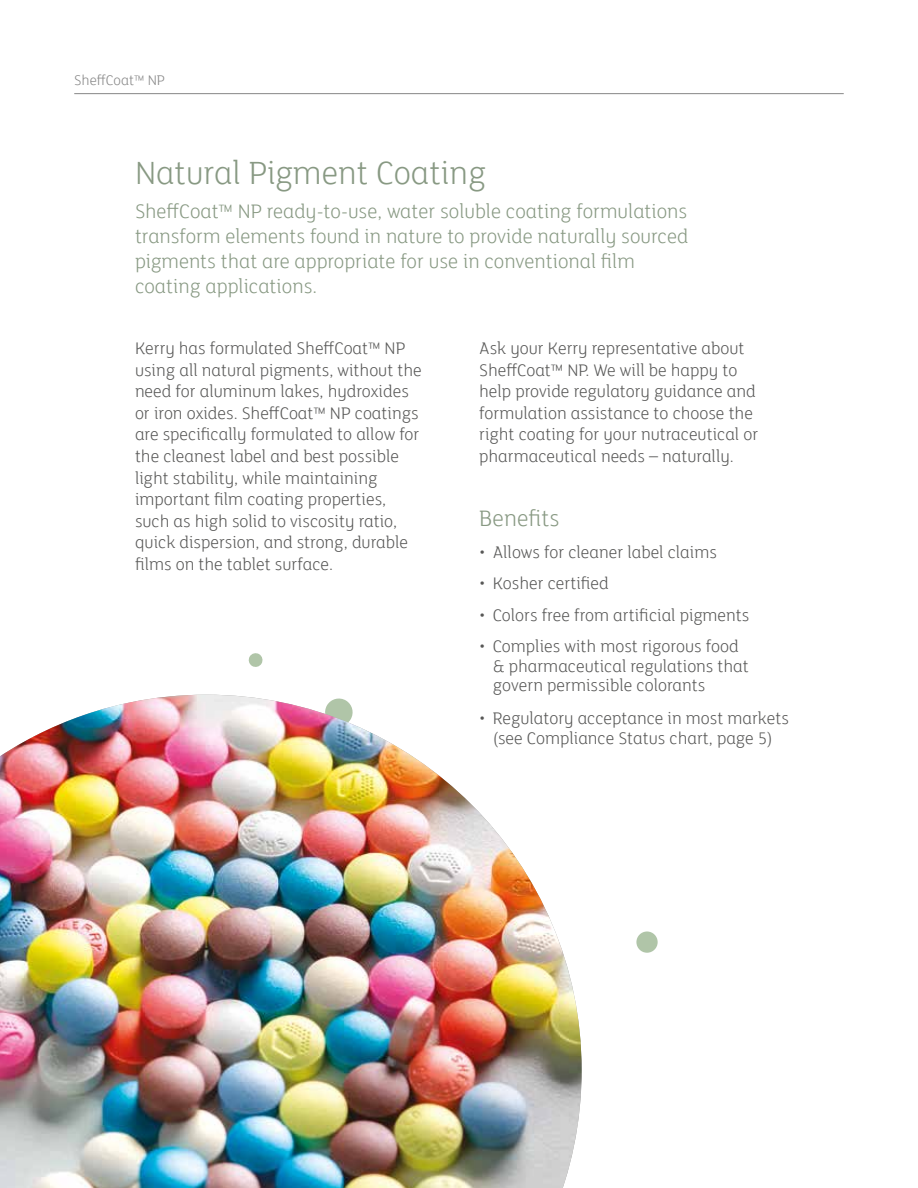
<style>
.page{position:relative;width:918px;height:1188px;background:#fff}
.page>*{position:absolute;margin:0;border:0;box-sizing:border-box;transform-origin:0 0}
.t1{font:300 34.5px "Kerry";color:#889983}
.t2{font:300 24px "Kerry";color:#889983}
.t3{font:300 21px/25.2px "Kerry";color:#889983}
.t4{font:300 18px/21.6px "Kerry";color:#575756}
.t5{font:300 15px "Kerry";color:#878787}
</style>
<div class="page">
<hr style="left:74px;top:93px;width:770px;height:1px;background:#878787">
<svg style="left:248px;top:653px;width:15px;height:14px"></svg>
<img style="left:0;top:695px;width:582px;height:493px">
<div style="left:636px;top:931px;width:22px;height:22px;background:#b0c5a8;border-radius:50%"></div>
<p class="t5" style="left:74px;top:73px;width:92px">SheffCoat™ NP</p>
<h1 class="t1" style="left:135px;top:154px;width:353px">Natural Pigment Coating</h1>
<p class="t3" style="left:135px;top:199px;width:555px">SheffCoat™ NP ready-to-use, water soluble coating formulations transform elements found in nature to provide naturally sourced pigments that are appropriate for use in conventional film coating applications.</p>
<p class="t4" style="left:135px;top:338px;width:288px">Kerry has formulated SheffCoat™ NP using all natural pigments, without the need for aluminum lakes, hydroxides or iron oxides. SheffCoat™ NP coatings are specifically formulated to allow for the cleanest label and best possible light stability, while maintaining important film coating properties, such as high solid to viscosity ratio, quick dispersion, and strong, durable films on the tablet surface.</p>
<p class="t4" style="left:479px;top:338px;width:281px">Ask your Kerry representative about SheffCoat™ NP. We will be happy to help provide regulatory guidance and formulation assistance to choose the right coating for your nutraceutical or pharmaceutical needs – naturally.</p>
<h2 class="t2" style="left:479px;top:506px;width:82px">Benefits</h2>
<p class="t4" style="left:479px;top:542px;width:239px">• Allows for cleaner label claims</p>
<p class="t4" style="left:479px;top:573px;width:131px">• Kosher certified</p>
<p class="t4" style="left:479px;top:605px;width:272px">• Colors free from artificial pigments</p>
<p class="t4" style="left:493px;top:637px;width:258px;line-height:19.5px;text-indent:-14px">• Complies with most rigorous food &amp; pharmaceutical regulations that govern permissible colorants</p>
<p class="t4" style="left:479px;top:709px;width:311px;line-height:19.5px;text-align:center">• Regulatory acceptance in most markets (see Compliance Status chart, page 5)</p>
</div>
